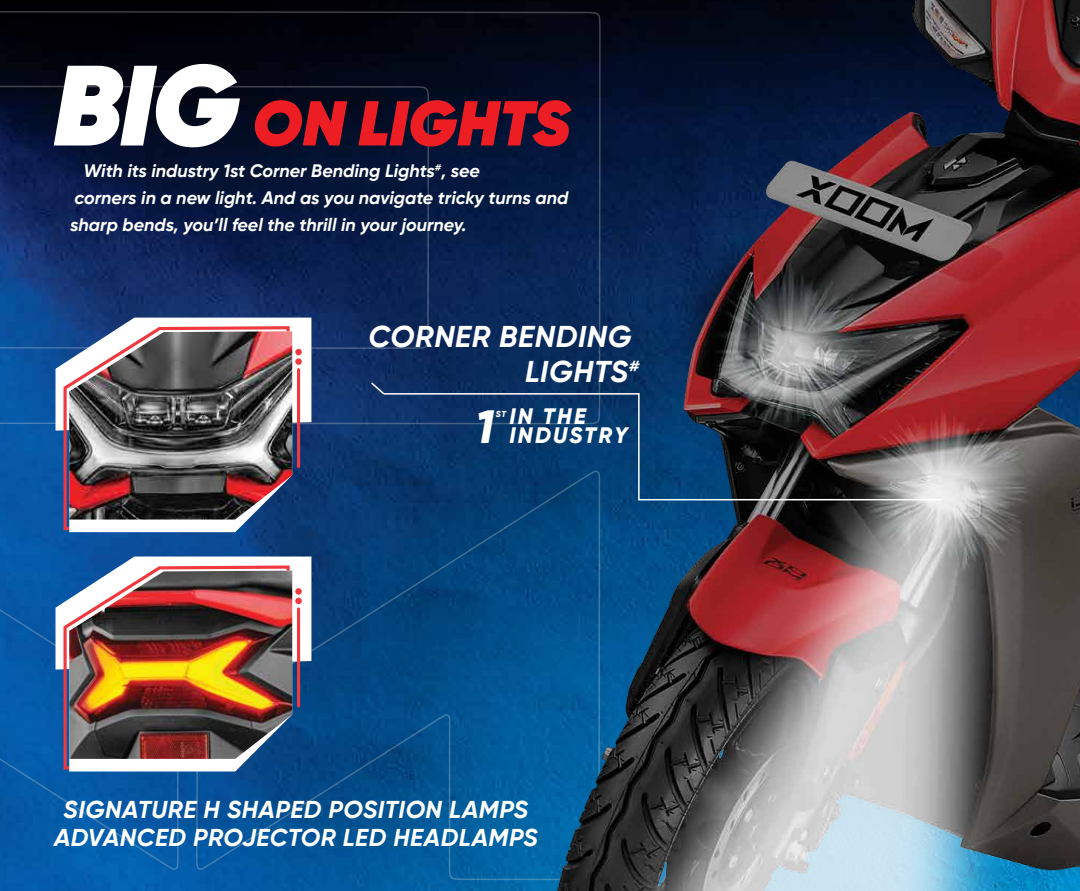
<style>
.page{position:relative;width:1080px;height:891px;background:#fff}
.page>*{position:absolute;margin:0;border:0;box-sizing:border-box;transform-origin:0 0}
.t1{font:italic 800 63.3px "Gilroy";color:#ed1d24}
.t2{font:italic 800 46.5px "Gilroy";color:#fff}
.t3{font:italic 700 30px/35px "Gilroy";letter-spacing:.02em;color:#fff;text-align:right}
.t4{font:italic 700 24.3px/28.3px "Gilroy";letter-spacing:.02em;color:#fff;text-align:center}
.t5{font:italic 800 22.35px/19.2px "Gilroy";letter-spacing:.1em;color:#fff}
.t6{font:italic 700 18px/27px "Gilroy";color:#fff}
.t7{font:italic 800 8.7px "Gilroy";color:#fff}
.s1{font-size:113.85px;color:#fff}
</style>
<div class="page">
<svg style="left:0;top:10px;width:195px;height:458px;background:#09204a"></svg>
<svg style="left:0;top:468px;width:179px;height:412px;background:#065aa7"></svg>
<img style="left:196px;top:0;width:884px;height:891px">
<svg style="left:369px;top:381px;width:17px;height:15px"></svg>
<svg style="left:382px;top:392px;width:562px;height:109px;background:#2d3e5d"></svg>
<svg style="left:56px;top:318px;width:255px;height:113px"></svg>
<svg style="left:56px;top:557px;width:255px;height:113px"></svg>
<svg style="left:64px;top:326px;width:226px;height:204px"></svg>
<hr style="left:297px;top:368px;width:3px;height:100px;background:#ef393e;border-radius:2px">
<div style="left:295px;top:358px;width:7px;height:7px;background:#ef393e;border-radius:50%"></div>
<div style="left:295px;top:349px;width:7px;height:6px;background:#ef393e;border-radius:50%"></div>
<svg style="left:69px;top:520px;width:223px;height:12px"></svg>
<img style="left:69px;top:331px;width:223px;height:189px">
<svg style="left:64px;top:566px;width:226px;height:204px"></svg>
<hr style="left:297px;top:608px;width:3px;height:99px;background:#ef393e;border-radius:2px">
<div style="left:295px;top:598px;width:7px;height:6px;background:#ef393e;border-radius:50%"></div>
<div style="left:295px;top:588px;width:7px;height:7px;background:#ef393e;border-radius:50%"></div>
<svg style="left:69px;top:759px;width:223px;height:13px"></svg>
<img style="left:69px;top:571px;width:223px;height:188px">
<h1 class="t1" style="left:53px;top:83px;width:519px"><span class="s1">BIG</span> ON LIGHTS</h1>
<p class="t6" style="left:70px;top:157px;width:500px;text-indent:14px">With its industry 1st Corner Bending Lights<sup>#</sup>, see<br>corners in a new light. And as you navigate tricky turns and sharp bends, you’ll feel the thrill in your journey.</p>
<h3 class="t3" style="left:368px;top:319px;width:273px">CORNER BENDING<br>LIGHTS<sup>#</sup></h3>
<h2 class="t2" style="left:475px;top:397px;width:20px">1</h2>
<p class="t7" style="left:496px;top:408px;width:12px">ST</p>
<p class="t5" style="left:509px;top:406px;width:120px">IN THE<br>INDUSTRY</p>
<h3 class="t4" style="left:54px;top:795px;width:485px">SIGNATURE H SHAPED POSITION LAMPS<br>ADVANCED PROJECTOR LED HEADLAMPS</h3>
</div>
